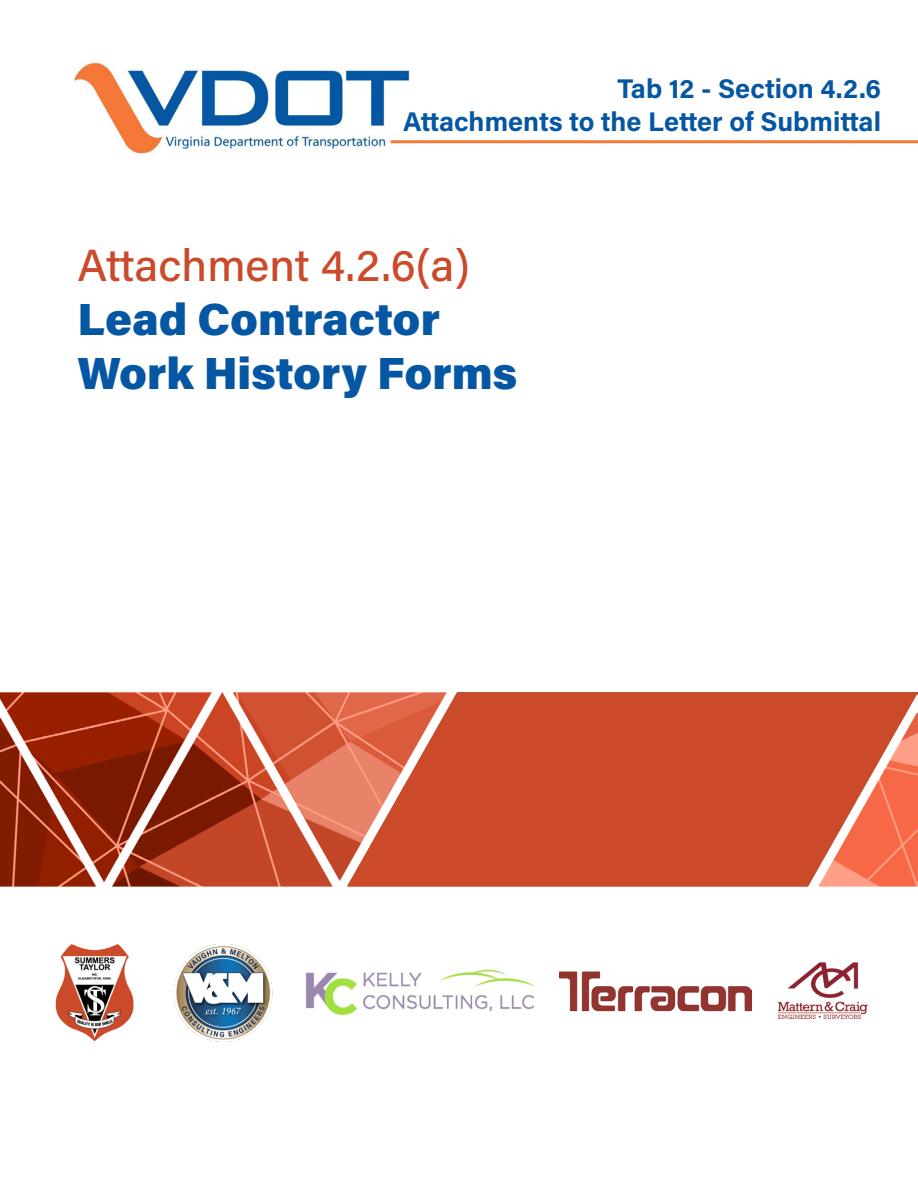
<style>
.page{position:relative;width:918px;height:1188px;background:#fff}
.page>*{position:absolute;margin:0;border:0;box-sizing:border-box;transform-origin:0 0}
.t1{font:900 45px/54px "Acumin Pro";color:#0557a3}
.t2{font:500 45px "Acumin Pro";color:#cb4a2a}
.t3{font:700 27px/32.4px "Acumin Pro";color:#0557a3;text-align:right}
</style>
<div class="page">
<img style="left:74px;top:60px;width:354px;height:95px">
<hr style="left:391px;top:140px;width:527px;height:3px;background:#f57838">
<img style="left:0;top:692px;width:918px;height:195px">
<img style="left:306px;top:969px;width:229px;height:47px">
<img style="left:55px;top:944px;width:79px;height:98px">
<img style="left:174px;top:945px;width:99px;height:97px">
<img style="left:559px;top:971px;width:192px;height:41px">
<img style="left:778px;top:962px;width:90px;height:57px">
<p class="t3" style="left:403px;top:71px;width:480px">Tab 12 - Section 4.2.6<br>Attachments to the Letter of Submittal</p>
<h1 class="t2" style="left:77px;top:234px;width:394px">Attachment 4.2.6(a)</h1>
<h1 class="t1" style="left:77px;top:291px;width:442px">Lead Contractor<br>Work History Forms</h1>
</div>
